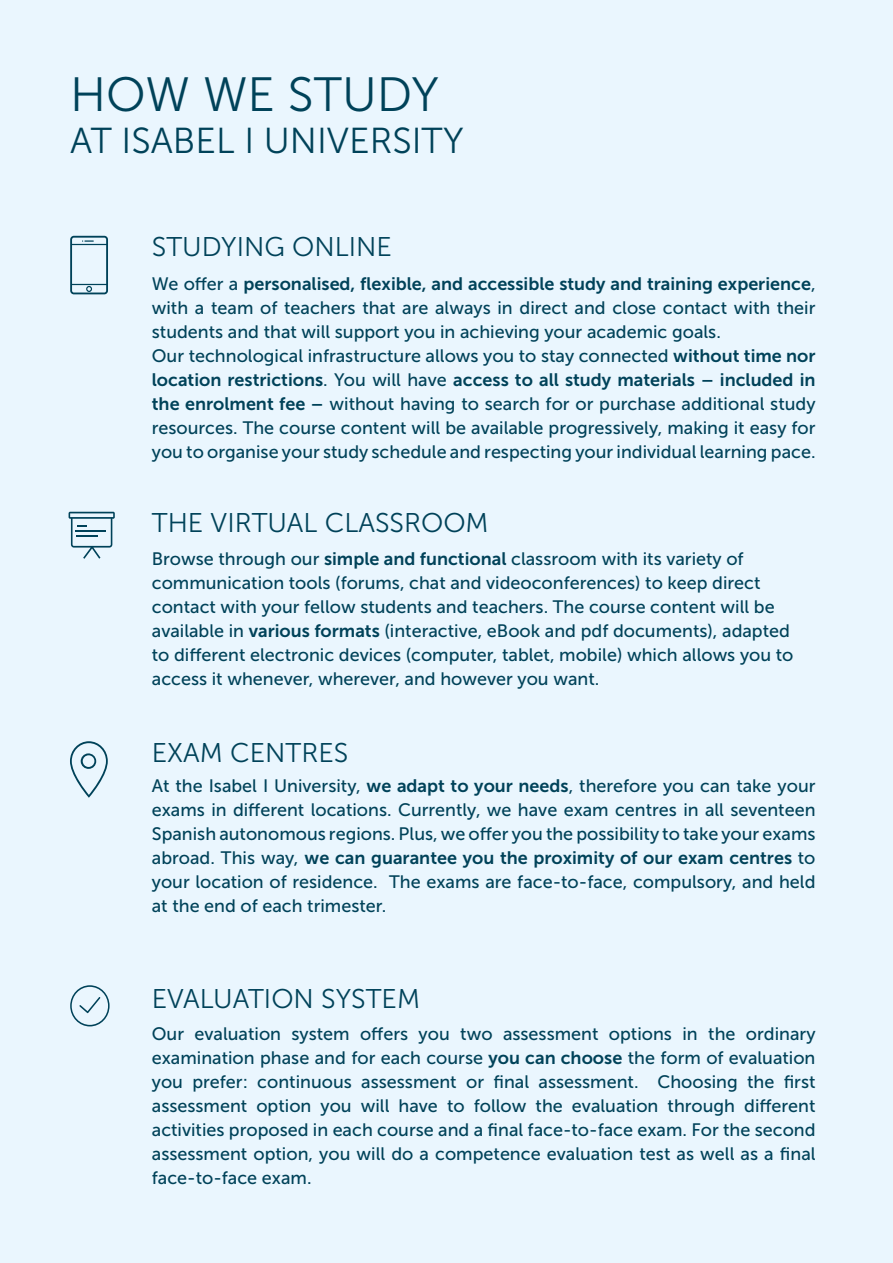
<style>
.page{position:relative;width:893px;height:1263px;background:#eaf6fe}
.page>*{position:absolute;margin:0;border:0;box-sizing:border-box;transform-origin:0 0}
.t1{font:48px "Museo Sans 300";color:#004259}
.t2{font:36px "Museo Sans 300";color:#004259}
.t3{font:27px "Museo Sans 300";color:#004259}
.t4{font:18px/24px "Museo Sans 500";color:#004259}
.t5{font:18px "Museo Sans 700";color:#004259}
.s1{font-family:"Museo Sans 500"}
.s2{font-family:"Museo Sans 700"}
</style>
<div class="page">
<svg style="left:69px;top:512px;width:46px;height:47px"></svg>
<hr style="left:76px;top:530px;width:30px;height:2px;background:#004259">
<hr style="left:77px;top:535px;width:21px;height:2px;background:#004259">
<svg style="left:70px;top:236px;width:38px;height:58px"></svg>
<svg style="left:70px;top:741px;width:38px;height:57px"></svg>
<svg style="left:70px;top:985px;width:40px;height:41px"></svg>
<h1 class="t1" style="left:70px;top:69px;width:370px">HOW WE STUDY</h1>
<h2 class="t2" style="left:70px;top:121px;width:395px">AT ISABEL I UNIVERSITY</h2>
<h3 class="t3" style="left:152px;top:232px;width:242px">STUDYING ONLINE</h3>
<p class="t5" style="left:152px;top:273px;width:665px"><span class="s1">We offer a</span> personalised, flexible, and accessible study and training experience<span class="s1">,</span></p>
<p class="t4" style="left:152px;top:295px;width:665px">with a team of teachers that are always in direct and close contact with their students and that will support you in achieving your academic goals.<br>Our technological infrastructure allows you to stay connected <span class="s2">without time nor</span></p>
<p class="t5" style="left:152px;top:369px;width:665px">location restrictions<span class="s1">. You will have</span> access to all study materials – included in</p>
<p class="t4" style="left:152px;top:391px;width:665px;text-align:justify"><span class="s2">the enrolment fee –</span> without having to search for or purchase additional study resources. The course content will be available progressively, making it easy for you to organise your study schedule and respecting your individual learning pace.</p>
<h3 class="t3" style="left:152px;top:508px;width:338px">THE VIRTUAL CLASSROOM</h3>
<p class="t4" style="left:152px;top:547px;width:643px">Browse through our <span class="s2">simple and functional</span> classroom with its variety of communication tools (forums, chat and videoconferences) to keep direct contact with your fellow students and teachers. The course content will be available in <span class="s2">various formats</span> (interactive, eBook and pdf documents), adapted to different electronic devices (computer, tablet, mobile) which allows you to access it whenever, wherever, and however you want.</p>
<h3 class="t3" style="left:152px;top:738px;width:198px">EXAM CENTRES</h3>
<p class="t4" style="left:152px;top:774px;width:665px;text-align:justify">At the Isabel I University, <span class="s2">we adapt to your needs</span>, therefore you can take your exams in different locations. Currently, we have exam centres in all seventeen Spanish autonomous regions. Plus, we offer you the possibility to take your exams</p>
<p class="t5" style="left:152px;top:848px;width:665px"><span class="s1">abroad. This way,</span> we can guarantee you the proximity of our exam centres <span class="s1">to</span></p>
<p class="t4" style="left:152px;top:870px;width:665px">your location of residence. The exams are face-to-face, compulsory, and held at the end of each trimester.</p>
<h3 class="t3" style="left:152px;top:984px;width:270px">EVALUATION SYSTEM</h3>
<p class="t4" style="left:152px;top:1022px;width:665px;text-align:justify">Our evaluation system offers you two assessment options in the ordinary examination phase and for each course <span class="s2">you can choose</span> the form of evaluation you prefer: continuous assessment or final assessment. Choosing the first assessment option you will have to follow the evaluation through different activities proposed in each course and a final face-to-face exam. For the second assessment option, you will do a competence evaluation test as well as a final face-to-face exam.</p>
</div>
